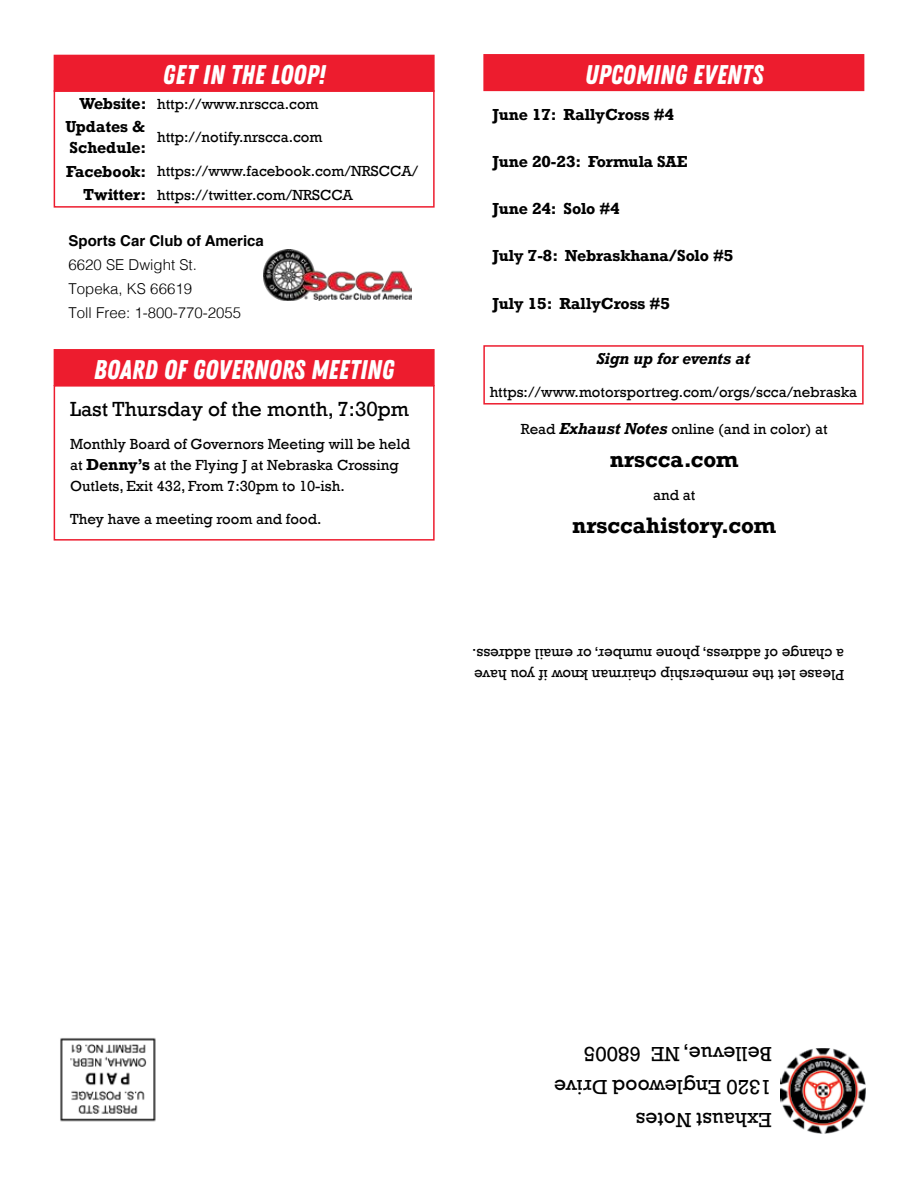
<style>
.page{position:relative;width:918px;height:1188px;background:#fff}
.page>*{position:absolute;margin:0;border:0;box-sizing:border-box;transform-origin:0 0}
.t1{font:27px "Zing Rust Base";color:#fff}
.t2{font:21px/33px "Rockwell";color:#000}
.t3{font:700 21px "Rockwell";color:#000}
.t4{font:15px/21px "Rockwell";color:#000}
.t5{font:700 15px "Rockwell";color:#000}
.t6{font:300 15px/24px "Helvetica";color:#000}
.t7{font:700 15px "Helvetica";color:#000}
.t8{font:italic 700 15px "Rockwell";letter-spacing:-.015em;color:#000}
.s1{font-weight:700}
.s2{font-weight:700;font-style:italic}
</style>
<div class="page">
<div style="left:54px;top:90px;width:381px;height:118px;border:2px solid #ed1c2e"></div>
<div style="left:54px;top:55px;width:380px;height:36px;background:#ed1c2e"></div>
<div style="left:54px;top:55px;width:381px;height:37px;border:2px solid #ed1c2e"></div>
<img style="left:264px;top:250px;width:148px;height:51px">
<div style="left:54px;top:385px;width:381px;height:156px;border:2px solid #ed1c2e"></div>
<div style="left:54px;top:350px;width:380px;height:35px;background:#ed1c2e"></div>
<div style="left:54px;top:349px;width:381px;height:37px;border:2px solid #ed1c2e"></div>
<div style="left:484px;top:55px;width:380px;height:35px;background:#ed1c2e"></div>
<div style="left:483px;top:54px;width:381px;height:37px;border:2px solid #ed1c2e"></div>
<img style="left:781px;top:1049px;width:85px;height:84px">
<div style="left:483px;top:345px;width:381px;height:60px;border:2px solid #ed1c2e"></div>
<img style="left:60px;top:1038px;width:96px;height:84px">
<h1 class="t1" style="left:163px;top:59px;width:164px">GET IN THE LOOP!</h1>
<p class="t4" style="left:66px;top:92px;width:255px;line-height:23.9px;text-indent:14px"><span class="s1">Website:</span> http://www.nrscca.com<br><span class="s1">Updates &amp;</span></p>
<p class="t5" style="left:70px;top:138px;width:78px">Schedule:</p>
<p class="t4" style="left:157px;top:127px;width:167px">http://notify.nrscca.com</p>
<p class="t4" style="left:83px;top:160px;width:337px;line-height:23.2px;text-indent:-17px"><span class="s1">Facebook:</span> https://www.facebook.com/NRSCCA/<br><span class="s1">Twitter:</span> https://twitter.com/NRSCCA</p>
<p class="t7" style="left:69px;top:229px;width:197px">Sports Car Club of America</p>
<p class="t6" style="left:69px;top:252px;width:174px">6620 SE Dwight St.<br>Topeka, KS 66619<br>Toll Free: 1-800-770-2055</p>
<h1 class="t1" style="left:94px;top:354px;width:302px">BOARD OF GOVERNORS MEETING</h1>
<h2 class="t2" style="left:70px;top:393px;width:340px">Last Thursday of the month, 7:30pm</h2>
<p class="t4" style="left:70px;top:434px;width:342px">Monthly Board of Governors Meeting will be held at <span class="s1">Denny’s</span> at the Flying J at Nebraska Crossing<br>Outlets, Exit 432, From 7:30pm to 10-ish.</p>
<p class="t4" style="left:70px;top:509px;width:253px">They have a meeting room and food.</p>
<h1 class="t1" style="left:585px;top:59px;width:180px">UPCOMING EVENTS</h1>
<p class="t5" style="left:492px;top:104px;width:183px">June 17: RallyCross #4</p>
<p class="t5" style="left:492px;top:152px;width:197px">June 20-23: Formula SAE</p>
<p class="t5" style="left:492px;top:199px;width:129px">June 24: Solo #4</p>
<p class="t5" style="left:492px;top:246px;width:242px">July 7-8: Nebraskhana/Solo #5</p>
<p class="t5" style="left:492px;top:294px;width:179px">July 15: RallyCross #5</p>
<p class="t8" style="left:597px;top:349px;width:155px">Sign up for events at</p>
<p class="t4" style="left:490px;top:382px;width:369px">https://www.motorsportreg.com/orgs/scca/nebraska</p>
<p class="t4" style="left:521px;top:419px;width:309px">Read <span class="s2">Exhaust Notes</span> online (and in color) at</p>
<h2 class="t3" style="left:610px;top:446px;width:131px">nrscca.com</h2>
<p class="t4" style="left:653px;top:485px;width:44px">and at</p>
<h2 class="t3" style="left:572px;top:512px;width:206px">nrsccahistory.com</h2>
<p class="t4" style="left:844px;top:685px;width:373px;rotate:-180deg">Please let the membership chairman know if you have a change of address, phone number, or email address.</p>
<h2 class="t2" style="left:772px;top:1137px;width:219px;rotate:-180deg">Exhaust Notes<br>1320 Englewood Drive<br>Bellevue, NE 68005</h2>
</div>
